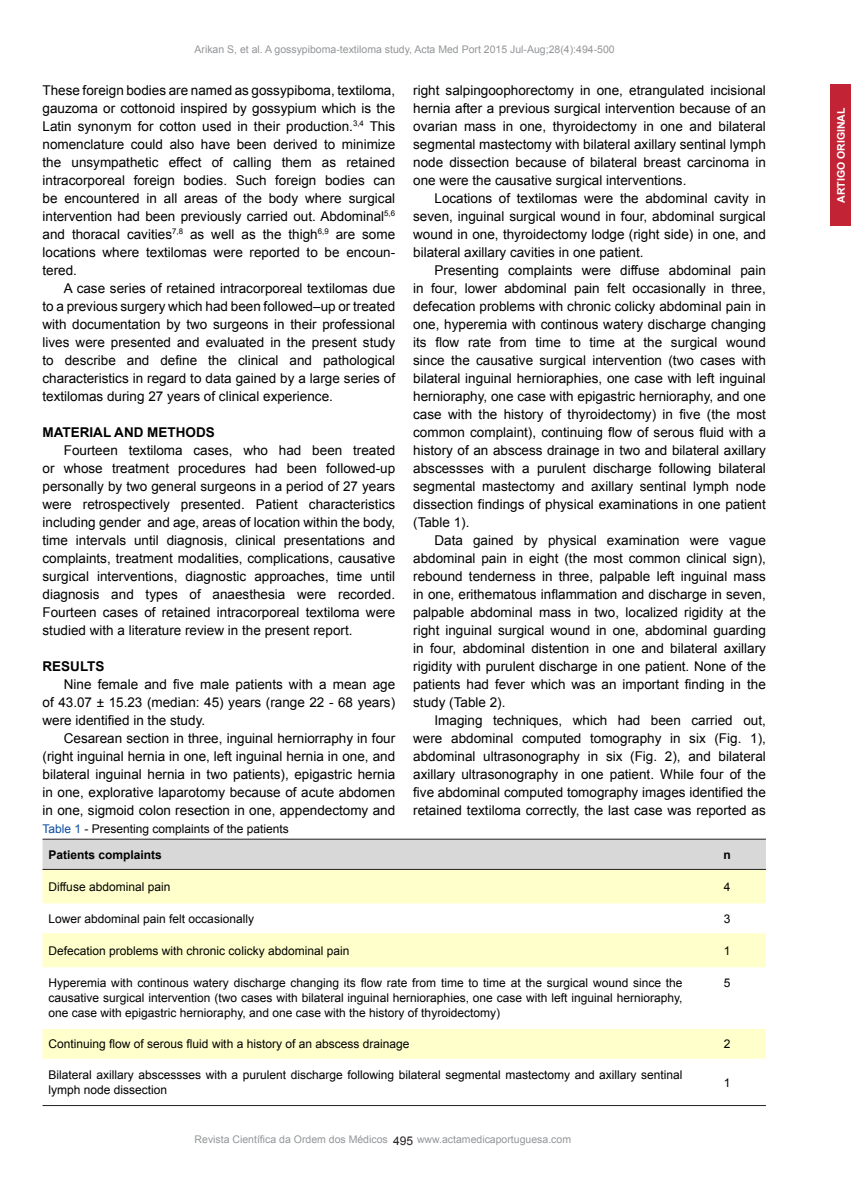
<style>
.page{position:relative;width:851px;height:1191px;background:#fff}
.page>*{position:absolute;margin:0;border:0;box-sizing:border-box;transform-origin:0 0}
.Normal_wrd_1{font:13.5px/18px "Arial";color:#000;text-align:justify}
.Normal_wrd_1-2{font:700 13.5px "Arial";color:#000}
.Normal_wrd_2{font:12px/15px "Arial";color:#000;text-align:justify}
.Normal_wrd_2-2{font:700 12px "Arial";color:#000}
.t1{font:12px "Arial";color:#231f20}
.SUBTITULO{font:10.5px "Arial";color:#939598}
.t2{font:700 10.5px "Arial";color:#fff}
.s1{color:#0d4da1}
</style>
<div class="page">
<div style="left:829px;top:85px;width:22px;height:141px;background:#c22436"></div>
<div style="left:43px;top:839px;width:723px;height:30px;background:#d8d8d8"></div>
<svg style="left:43px;top:870px;width:723px;height:188px;fill:#ffc"></svg>
<hr style="left:43px;top:838px;width:723px;height:1px;background:#231f20">
<hr style="left:43px;top:869px;width:723px;height:1px;background:#231f20">
<hr style="left:43px;top:1105px;width:723px;height:1px;background:#231f20">
<p class="SUBTITULO" style="left:194px;top:42px;width:422px">Arikan S, et al. A gossypiboma-textiloma study, Acta Med Port 2015 Jul-Aug;28(4):494-500</p>
<p class="Normal_wrd_1" style="left:43px;top:81px;width:354px">These foreign bodies are named as gossypiboma, textiloma, gauzoma or cottonoid inspired by gossypium which is the Latin synonym for cotton used in their production.<sup>3,4</sup> This nomenclature could also have been derived to minimize the unsympathetic effect of calling them as retained intracorporeal foreign bodies. Such foreign bodies can be encountered in all areas of the body where surgical intervention had been previously carried out. Abdominal<sup>5,6 </sup>and thoracal cavities<sup>7,8</sup> as well as the thigh<sup>6,9</sup> are some locations where textilomas were reported to be encoun&shy;tered.</p>
<p class="Normal_wrd_1" style="left:43px;top:279px;width:354px;text-indent:21px">A case series of retained intracorporeal textilomas due to a previous surgery which had been followed–up or treated with documentation by two surgeons in their professional lives were presented and evaluated in the present study to describe and define the clinical and pathological characteristics in regard to data gained by a large series of textilomas during 27 years of clinical experience.</p>
<p class="Normal_wrd_1-2" style="left:43px;top:423px;width:174px">MATERIAL AND METHODS</p>
<p class="Normal_wrd_1" style="left:43px;top:441px;width:354px;text-indent:21px">Fourteen textiloma cases, who had been treated or whose treatment procedures had been followed-up personally by two general surgeons in a period of 27 years were retrospectively presented. Patient characteristics including gender and age, areas of location within the body, time intervals until diagnosis, clinical presentations and complaints, treatment modalities, complications, causative surgical interventions, diagnostic approaches, time until diagnosis and types of anaesthesia were recorded.<br>Fourteen cases of retained intracorporeal textiloma were studied with a literature review in the present report.</p>
<p class="Normal_wrd_1-2" style="left:43px;top:657px;width:64px">RESULTS</p>
<p class="Normal_wrd_1" style="left:43px;top:675px;width:354px;text-indent:21px">Nine female and five male patients with a mean age of 43.07 ± 15.23 (median: 45) years (range 22 - 68 years) were identified in the study.</p>
<p class="Normal_wrd_1" style="left:43px;top:729px;width:354px;text-indent:21px">Cesarean section in three, inguinal herniorraphy in four (right inguinal hernia in one, left inguinal hernia in one, and bilateral inguinal hernia in two patients), epigastric hernia in one, explorative laparotomy because of acute abdomen in one, sigmoid colon resection in one, appendectomy and</p>
<p class="Normal_wrd_1" style="left:413px;top:81px;width:354px">right salpingoophorectomy in one, etrangulated incisional hernia after a previous surgical intervention because of an ovarian mass in one, thyroidectomy in one and bilateral segmental mastectomy with bilateral axillary sentinal lymph node dissection because of bilateral breast carcinoma in one were the causative surgical interventions.</p>
<p class="Normal_wrd_1" style="left:413px;top:189px;width:354px;text-indent:21px">Locations of textilomas were the abdominal cavity in seven, inguinal surgical wound in four, abdominal surgical wound in one, thyroidectomy lodge (right side) in one, and bilateral axillary cavities in one patient.</p>
<p class="Normal_wrd_1" style="left:413px;top:261px;width:354px;text-indent:21px">Presenting complaints were diffuse abdominal pain in four, lower abdominal pain felt occasionally in three, defecation problems with chronic colicky abdominal pain in one, hyperemia with continous watery discharge changing its flow rate from time to time at the surgical wound since the causative surgical intervention (two cases with bilateral inguinal hernioraphies, one case with left inguinal hernioraphy, one case with epigastric hernioraphy, and one case with the history of thyroidectomy) in five (the most common complaint), continuing flow of serous fluid with a history of an abscess drainage in two and bilateral axillary abscessses with a purulent discharge following bilateral segmental mastectomy and axillary sentinal lymph node dissection findings of physical examinations in one patient (Table 1).</p>
<p class="Normal_wrd_1" style="left:413px;top:531px;width:354px;text-indent:21px">Data gained by physical examination were vague abdominal pain in eight (the most common clinical sign), rebound tenderness in three, palpable left inguinal mass in one, erithematous inflammation and discharge in seven, palpable abdominal mass in two, localized rigidity at the right inguinal surgical wound in one, abdominal guarding in four, abdominal distention in one and bilateral axillary rigidity with purulent discharge in one patient. None of the patients had fever which was an important finding in the study (Table 2).</p>
<p class="Normal_wrd_1" style="left:413px;top:711px;width:354px;text-indent:21px">Imaging techniques, which had been carried out, were abdominal computed tomography in six (Fig. 1), abdominal ultrasonography in six (Fig. 2), and bilateral axillary ultrasonography in one patient. While four of the five abdominal computed tomography images identified the retained textiloma correctly, the last case was reported as</p>
<p class="Normal_wrd_2" style="left:43px;top:821px;width:248px"><span class="s1">Table 1</span> - Presenting complaints of the patients</p>
<p class="Normal_wrd_2-2" style="left:49px;top:846px;width:115px">Patients complaints</p>
<p class="Normal_wrd_2-2" style="left:723px;top:846px;width:9px">n</p>
<p class="Normal_wrd_2" style="left:49px;top:879px;width:123px">Diffuse abdominal pain</p>
<p class="Normal_wrd_2" style="left:724px;top:879px;width:8px">4</p>
<p class="Normal_wrd_2" style="left:49px;top:911px;width:207px">Lower abdominal pain felt occasionally</p>
<p class="Normal_wrd_2" style="left:724px;top:911px;width:8px">3</p>
<p class="Normal_wrd_2" style="left:49px;top:942px;width:302px">Defecation problems with chronic colicky abdominal pain</p>
<p class="Normal_wrd_2" style="left:724px;top:942px;width:8px">1</p>
<p class="Normal_wrd_2" style="left:49px;top:975px;width:635px">Hyperemia with continous watery discharge changing its flow rate from time to time at the surgical wound since the causative surgical intervention (two cases with bilateral inguinal hernioraphies, one case with left inguinal hernioraphy, one case with epigastric hernioraphy, and one case with the history of thyroidectomy)</p>
<p class="Normal_wrd_2" style="left:724px;top:975px;width:8px">5</p>
<p class="Normal_wrd_2" style="left:49px;top:1036px;width:362px">Continuing flow of serous fluid with a history of an abscess drainage</p>
<p class="Normal_wrd_2" style="left:724px;top:1036px;width:8px">2</p>
<p class="Normal_wrd_2" style="left:49px;top:1067px;width:635px">Bilateral axillary abscessses with a purulent discharge following bilateral segmental mastectomy and axillary sentinal lymph node dissection</p>
<p class="Normal_wrd_2" style="left:724px;top:1074px;width:8px">1</p>
<p class="SUBTITULO" style="left:195px;top:1132px;width:195px">Revista Científica da Ordem dos Médicos</p>
<p class="SUBTITULO" style="left:417px;top:1132px;width:156px">www.actamedicaportuguesa.com</p>
<p class="t1" style="left:393px;top:1132px;width:22px">495</p>
<p class="t2" style="left:833px;top:203px;width:97px;rotate:-90deg">ARTIGO ORIGINAL</p>
</div>
